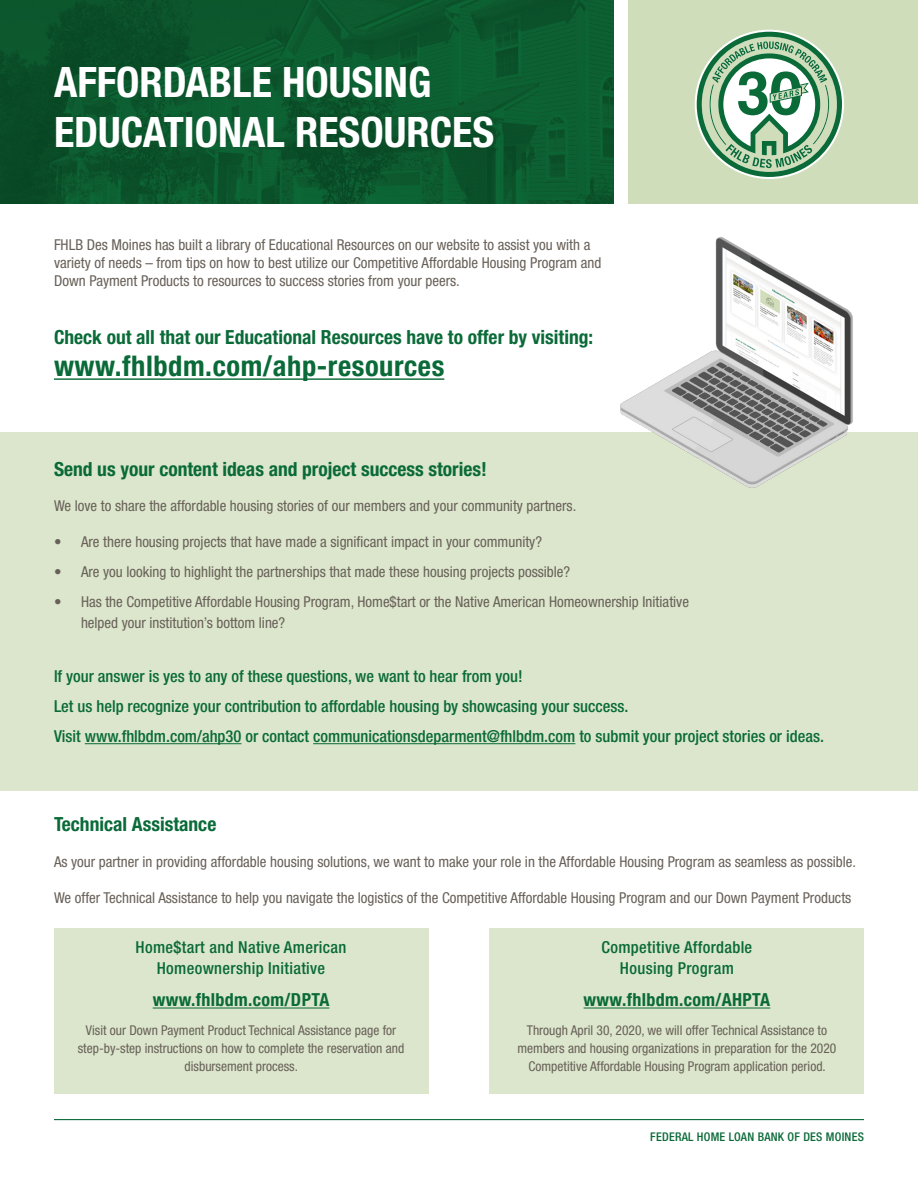
<style>
.page{position:relative;width:918px;height:1188px;background:#fff}
.page>*{position:absolute;margin:0;border:0;box-sizing:border-box;transform-origin:0 0}
.t1{font:700 condensed 42px "Helvetica Neue LT Std";color:#fff}
.t2{font:700 condensed 28.5px "Helvetica Neue LT Std";letter-spacing:.02em;color:#0a6a38}
.t3{font:700 condensed 19.5px "Helvetica Neue LT Std";color:#0a6a38}
.t4{font:700 condensed 18px "Helvetica Neue LT Std";letter-spacing:.02em;color:#0a6a38}
.t5{font:500 condensed 16.5px "Helvetica Neue LT Std";color:#0a6a38}
.t6{font:500 condensed 16.5px/21px "Helvetica Neue LT Std";letter-spacing:.02em;color:#0a6a38;text-align:center}
.t7{font:condensed 15px/18px "Helvetica Neue LT Std";color:#686058}
.t8{font:condensed 13.5px/18px "Helvetica Neue LT Std";color:#686058;text-align:center}
.t9{font:500 condensed 12px "Helvetica Neue LT Std";letter-spacing:.02em;color:#0a6a38}
</style>
<div class="page">
<div style="left:0;top:432px;width:918px;height:358px;background:#dbe6cc"></div>
<div style="left:54px;top:928px;width:374px;height:166px;background:#dbe6cc"></div>
<div style="left:490px;top:928px;width:374px;height:166px;background:#dbe6cc"></div>
<div style="left:628px;top:0;width:290px;height:203px;background:#cfddbb"></div>
<img style="left:0;top:0;width:614px;height:203px">
<svg style="left:695px;top:30px;width:149px;height:149px"></svg>
<hr style="left:85px;top:743px;width:156px;height:1px;background:#0a6a38">
<hr style="left:313px;top:743px;width:262px;height:1px;background:#0a6a38">
<hr style="left:153px;top:1008px;width:176px;height:1px;background:#0a6a38">
<hr style="left:584px;top:1008px;width:186px;height:1px;background:#0a6a38">
<hr style="left:54px;top:378px;width:390px;height:2px;background:#0a6a38">
<img style="left:620px;top:237px;width:233px;height:251px">
<hr style="left:54px;top:1119px;width:810px;height:1px;background:#0a6a38">
<p class="t1" style="left:54px;top:57px;width:379px">AFFORDABLE HOUSING</p>
<p class="t1" style="left:54px;top:107px;width:442px">EDUCATIONAL RESOURCES</p>
<p class="t7" style="left:54px;top:236px;width:549px">FHLB Des Moines has built a library of Educational Resources on our website to assist you with a variety of needs – from tips on how to best utilize our Competitive Affordable Housing Program and<br>Down Payment Products to resources to success stories from your peers.</p>
<p class="t3" style="left:54px;top:325px;width:541px">Check out all that our Educational Resources have to offer by visiting:</p>
<p class="t2" style="left:54px;top:349px;width:392px">www.fhlbdm.com/ahp-resources</p>
<p class="t3" style="left:54px;top:457px;width:434px">Send us your content ideas and project success stories!</p>
<p class="t7" style="left:54px;top:497px;width:524px">We love to share the affordable housing stories of our members and your community partners.</p>
<p class="t7" style="left:54px;top:533px;width:490px">• Are there housing projects that have made a significant impact in your community?</p>
<p class="t7" style="left:54px;top:563px;width:518px">• Are you looking to highlight the partnerships that made these housing projects possible?</p>
<p class="t7" style="left:81px;top:592px;width:610px;line-height:21px;text-indent:-27px">• Has the Competitive Affordable Housing Program, Home$tart or the Native American Homeownership Initiative helped your institution’s bottom line?</p>
<p class="t5" style="left:54px;top:666px;width:470px">If your answer is yes to any of these questions, we want to hear from you!</p>
<p class="t5" style="left:54px;top:696px;width:576px">Let us help recognize your contribution to affordable housing by showcasing your success.</p>
<p class="t5" style="left:54px;top:726px;width:772px">Visit www.fhlbdm.com/ahp30 or contact communicationsdeparment@fhlbdm.com to submit your project stories or ideas.</p>
<p class="t3" style="left:54px;top:813px;width:164px">Technical Assistance</p>
<p class="t7" style="left:54px;top:853px;width:804px">As your partner in providing affordable housing solutions, we want to make your role in the Affordable Housing Program as seamless as possible.</p>
<p class="t7" style="left:54px;top:889px;width:799px">We offer Technical Assistance to help you navigate the logistics of the Competitive Affordable Housing Program and our Down Payment Products</p>
<p class="t6" style="left:136px;top:937px;width:212px">Home$tart and Native American<br>Homeownership Initiative</p>
<p class="t4" style="left:153px;top:989px;width:178px">www.fhlbdm.com/DPTA</p>
<p class="t4" style="left:584px;top:989px;width:188px">www.fhlbdm.com/AHPTA</p>
<p class="t6" style="left:602px;top:937px;width:152px">Competitive Affordable</p>
<p class="t6" style="left:620px;top:958px;width:115px">Housing Program</p>
<p class="t8" style="left:78px;top:1021px;width:328px">Visit our Down Payment Product Technical Assistance page for step-by-step instructions on how to complete the reservation and disbursement process.</p>
<p class="t8" style="left:518px;top:1021px;width:320px">Through April 30, 2020, we will offer Technical Assistance to members and housing organizations in preparation for the 2020<br>Competitive Affordable Housing Program application period.</p>
<p class="t9" style="left:650px;top:1129px;width:215px">FEDERAL HOME LOAN BANK OF DES MOINES</p>
</div>
